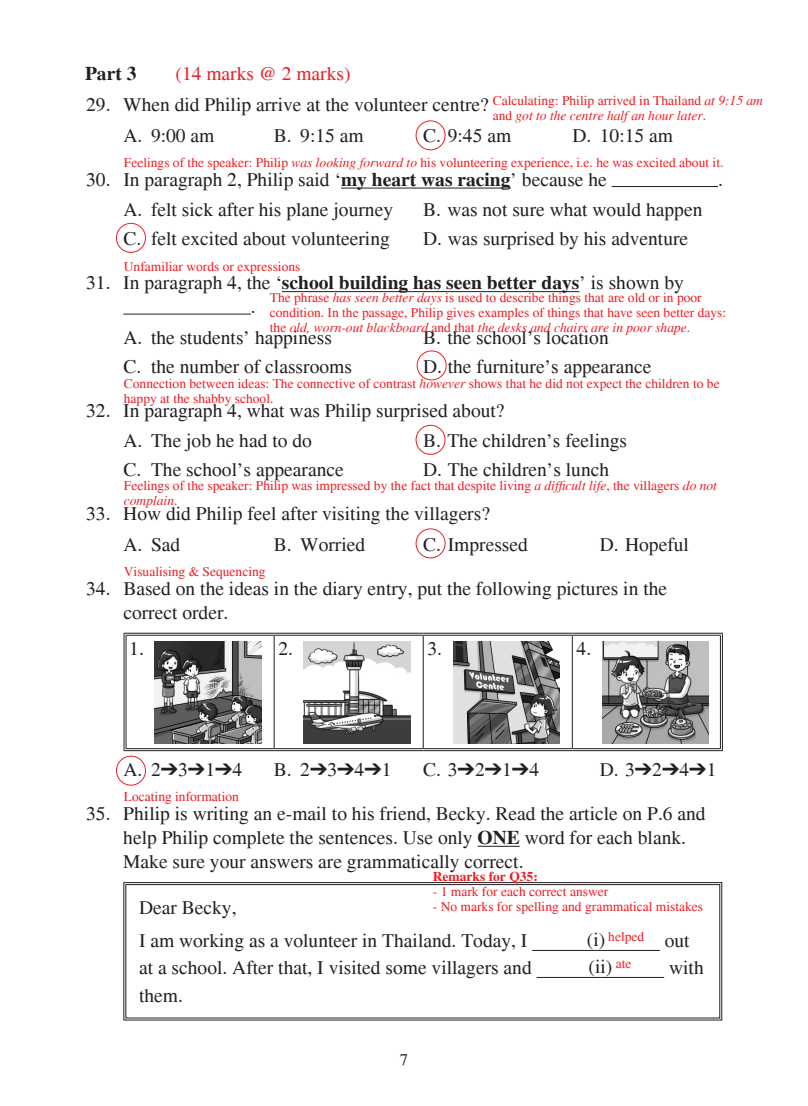
<style>
.page{position:relative;width:808px;height:1106px;background:#fff}
.page>*{position:absolute;margin:0;border:0;box-sizing:border-box;transform-origin:0 0}
.t1{font:19.5px/30.5px "Times";color:#231f20}
.t2{font:19.5px "Times";color:#ee1d23}
.t3{font:700 19.5px "Times";color:#231f20}
.t4{font:16.5px "Times";color:#231f20}
.t5{font:13.5px/15px "Times";color:#ee1d23}
.t6{font:700 13.5px "Times";color:#ee1d23}
.s1{font-style:italic}
.s2{font-weight:700}
</style>
<div class="page">
<hr style="left:341px;top:188px;width:169px;height:1px;background:#231f20">
<hr style="left:282px;top:291px;width:297px;height:1px;background:#231f20">
<hr style="left:477px;top:846px;width:43px;height:1px;background:#231f20">
<hr style="left:612px;top:186px;width:106px;height:1px;background:#231f20">
<hr style="left:123px;top:314px;width:128px;height:1px;background:#231f20">
<hr style="left:274px;top:635px;width:1px;height:113px;background:#231f20">
<hr style="left:423px;top:635px;width:1px;height:113px;background:#231f20">
<hr style="left:572px;top:635px;width:1px;height:113px;background:#231f20">
<hr style="left:124px;top:632px;width:150px;height:1px;background:#231f20">
<hr style="left:126px;top:634px;width:148px;height:1px;background:#231f20">
<hr style="left:124px;top:633px;width:1px;height:117px;background:#231f20">
<hr style="left:126px;top:635px;width:1px;height:113px;background:#231f20">
<hr style="left:274px;top:632px;width:149px;height:1px;background:#231f20">
<hr style="left:274px;top:634px;width:149px;height:1px;background:#231f20">
<hr style="left:423px;top:632px;width:149px;height:1px;background:#231f20">
<hr style="left:423px;top:634px;width:149px;height:1px;background:#231f20">
<hr style="left:572px;top:632px;width:151px;height:1px;background:#231f20">
<hr style="left:572px;top:634px;width:149px;height:1px;background:#231f20">
<hr style="left:720px;top:635px;width:1px;height:113px;background:#231f20">
<hr style="left:722px;top:633px;width:1px;height:117px;background:#231f20">
<hr style="left:126px;top:748px;width:148px;height:1px;background:#231f20">
<hr style="left:124px;top:750px;width:150px;height:1px;background:#231f20">
<hr style="left:274px;top:748px;width:149px;height:1px;background:#231f20">
<hr style="left:274px;top:750px;width:149px;height:1px;background:#231f20">
<hr style="left:423px;top:748px;width:149px;height:1px;background:#231f20">
<hr style="left:423px;top:750px;width:149px;height:1px;background:#231f20">
<hr style="left:572px;top:748px;width:149px;height:1px;background:#231f20">
<hr style="left:572px;top:750px;width:151px;height:1px;background:#231f20">
<img style="left:155px;top:641px;width:106px;height:102px">
<img style="left:304px;top:641px;width:106px;height:102px">
<img style="left:453px;top:641px;width:106px;height:102px">
<img style="left:602px;top:641px;width:106px;height:102px">
<svg style="left:123px;top:882px;width:600px;height:139px"></svg>
<div style="left:125px;top:884px;width:595px;height:134px;border:1px solid #231f20"></div>
<div style="left:416px;top:120px;width:29px;height:30px;border:1px solid #ee1d23;border-radius:50%"></div>
<div style="left:116px;top:223px;width:30px;height:30px;border:1px solid #ee1d23;border-radius:50%"></div>
<div style="left:417px;top:350px;width:29px;height:30px;border:1px solid #ee1d23;border-radius:50%"></div>
<div style="left:416px;top:425px;width:29px;height:30px;border:1px solid #ee1d23;border-radius:50%"></div>
<div style="left:416px;top:528px;width:29px;height:30px;border:1px solid #ee1d23;border-radius:50%"></div>
<div style="left:116px;top:755px;width:30px;height:30px;border:1px solid #ee1d23;border-radius:50%"></div>
<p class="t3" style="left:85px;top:62px;width:53px">Part 3</p>
<p class="t2" style="left:175px;top:62px;width:177px">(14 marks @ 2 marks)</p>
<p class="t1" style="left:124px;top:90px;width:367px;text-indent:-37px">29. When did Philip arrive at the volunteer centre?<br>A. 9:00 am</p>
<p class="t5" style="left:493px;top:93px;width:272px">Calculating: Philip arrived in Thailand <span class="s1">at 9:15 am </span>and <span class="s1">got to the centre half an hour later</span>.</p>
<p class="t5" style="left:124px;top:155px;width:601px">Feelings of the speaker: Philip <span class="s1">was looking forward to</span> his volunteering experience, i.e. he was excited about it.</p>
<p class="t1" style="left:274px;top:120px;width:91px">B. 9:15 am</p>
<p class="t1" style="left:423px;top:120px;width:90px">C. 9:45 am</p>
<p class="t1" style="left:572px;top:120px;width:102px">D. 10:15 am</p>
<p class="t1" style="left:86px;top:164px;width:522px">30. In paragraph 2, Philip said ‘<span class="s2">my heart was racing</span>’ because he</p>
<p class="t1" style="left:718px;top:164px;width:6px">.</p>
<p class="t1" style="left:124px;top:194px;width:271px">A. felt sick after his plane journey</p>
<p class="t1" style="left:423px;top:194px;width:281px">B. was not sure what would happen</p>
<p class="t1" style="left:124px;top:224px;width:268px">C. felt excited about volunteering</p>
<p class="t1" style="left:423px;top:224px;width:267px">D. was surprised by his adventure</p>
<p class="t1" style="left:251px;top:271px;width:435px;line-height:23.9px;text-indent:-165px">31. In paragraph 4, the ‘<span class="s2">school building has seen better days</span>’ is shown by .</p>
<p class="t1" style="left:124px;top:322px;width:210px">A. the students’ happiness</p>
<p class="t1" style="left:423px;top:322px;width:187px">B. the school’s location</p>
<p class="t1" style="left:124px;top:351px;width:230px">C. the number of classrooms</p>
<p class="t1" style="left:423px;top:351px;width:230px">D. the furniture’s appearance</p>
<p class="t1" style="left:124px;top:395px;width:383px;text-indent:-37px">32. In paragraph 4, what was Philip surprised about?<br>A. The job he had to do</p>
<p class="t5" style="left:124px;top:259px;width:178px">Unfamiliar words or expressions</p>
<p class="t5" style="left:270px;top:290px;width:458px">The phrase <span class="s1">has seen better days</span> is used to describe things that are old or in poor condition. In the passage, Philip gives examples of things that have seen better days: the <span class="s1">old, worn-out blackboard</span> and that <span class="s1">the desks and chairs are in poor shape</span>.</p>
<p class="t5" style="left:124px;top:376px;width:597px">Connection between ideas: The connective of contrast <span class="s1">however</span> shows that he did not expect the children to be happy at the shabby school.</p>
<p class="t1" style="left:423px;top:425px;width:206px">B. The children’s feelings</p>
<p class="t1" style="left:124px;top:455px;width:222px">C. The school’s appearance</p>
<p class="t1" style="left:423px;top:455px;width:188px">D. The children’s lunch</p>
<p class="t1" style="left:124px;top:499px;width:368px;text-indent:-37px">33. How did Philip feel after visiting the villagers?<br>A. Sad</p>
<p class="t5" style="left:124px;top:478px;width:595px">Feelings of the speaker: Philip was impressed by the fact that despite living <span class="s1">a difficult life</span>, the villagers <span class="s1">do not complain</span>.</p>
<p class="t1" style="left:274px;top:529px;width:93px">B. Worried</p>
<p class="t1" style="left:423px;top:529px;width:106px">C. Impressed</p>
<p class="t1" style="left:600px;top:529px;width:91px">D. Hopeful</p>
<p class="t1" style="left:123px;top:576px;width:545px;line-height:24px;text-indent:-37px">34. Based on the ideas in the diary entry, put the following pictures in the correct order.</p>
<p class="t1" style="left:129px;top:633px;width:16px">1.</p>
<p class="t1" style="left:278px;top:633px;width:16px">2.</p>
<p class="t1" style="left:427px;top:633px;width:16px">3.</p>
<p class="t1" style="left:576px;top:633px;width:16px">4.</p>
<p class="t5" style="left:124px;top:564px;width:143px">Visualising &amp; Sequencing</p>
<p class="t1" style="left:124px;top:754px;width:120px">A.2314</p>
<p class="t1" style="left:274px;top:754px;width:119px">B.2341</p>
<p class="t1" style="left:423px;top:754px;width:117px">C.3214</p>
<p class="t1" style="left:600px;top:754px;width:118px">D.3241</p>
<p class="t1" style="left:123px;top:801px;width:584px;line-height:24px;text-indent:-37px">35. Philip is writing an e-mail to his friend, Becky. Read the article on P.6 and help Philip complete the sentences. Use only <span class="s2">ONE</span> word for each blank.<br>Make sure your answers are grammatically correct.</p>
<p class="t1" style="left:139px;top:891px;width:390px;line-height:33.5px">Dear Becky,<br>I am working as a volunteer in Thailand. Today, I</p>
<p class="t5" style="left:124px;top:789px;width:117px">Locating information</p>
<p class="t6" style="left:433px;top:868px;width:106px">Remarks for Q35:</p>
<p class="t5" style="left:433px;top:884px;width:177px">- 1 mark for each correct answer</p>
<p class="t5" style="left:433px;top:899px;width:272px">- No marks for spelling and grammatical mistakes</p>
<p class="t1" style="left:587px;top:925px;width:104px">(i) <sup>helped</sup> out</p>
<p class="t1" style="left:139px;top:953px;width:394px">at a school. After that, I visited some villagers and</p>
<p class="t1" style="left:588px;top:951px;width:45px">(ii) <sup>ate</sup></p>
<p class="t1" style="left:669px;top:953px;width:36px">with</p>
<p class="t1" style="left:139px;top:980px;width:45px">them.</p>
<p class="t4" style="left:400px;top:1050px;width:10px">7</p>
</div>
